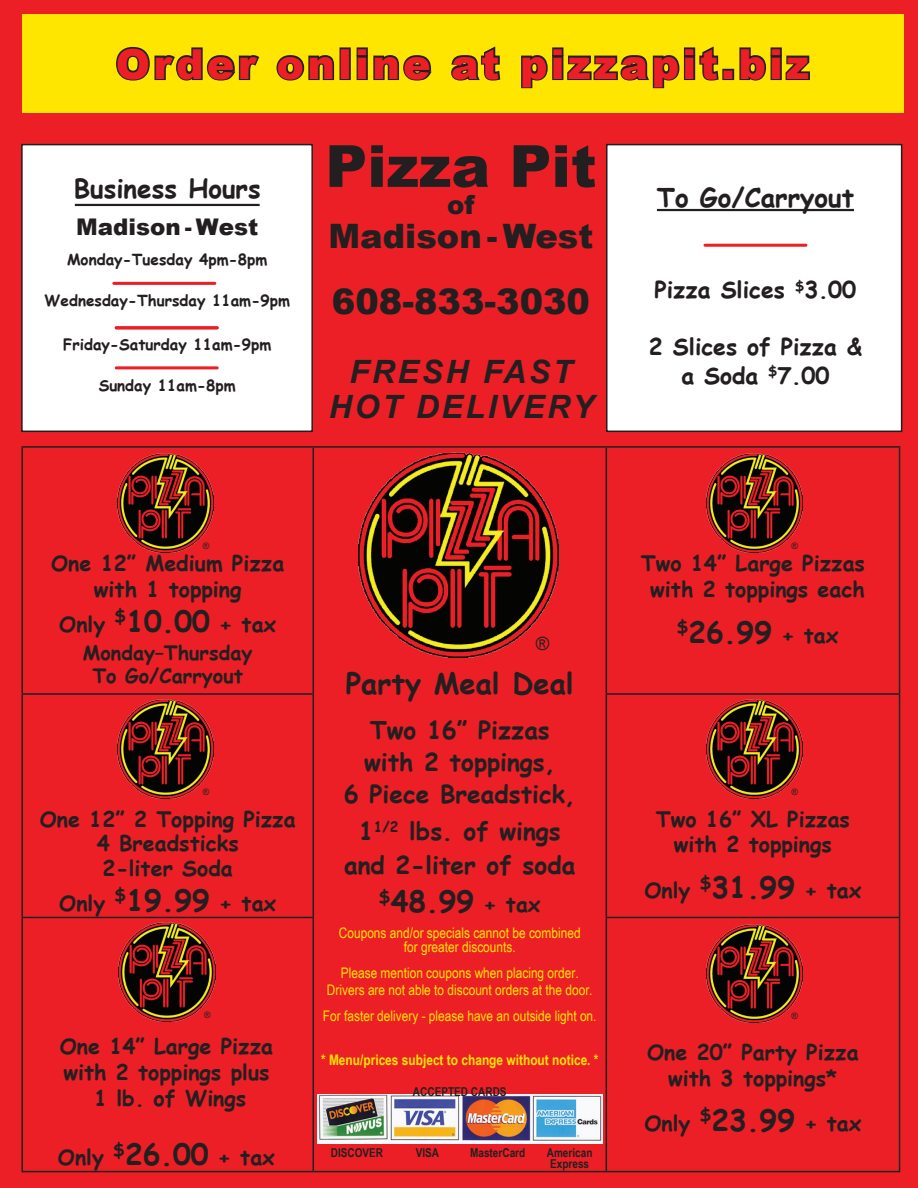
<style>
.page{position:relative;width:918px;height:1188px;background:#ed1f26}
.page>*{position:absolute;margin:0;border:0;box-sizing:border-box;transform-origin:0 0}
.t1{font:900 58.2px "Arial";color:#231f20}
.t2{font:900 41.25px "Arial";letter-spacing:.08em;color:#ed1f26}
.t3{font:900 35.25px "Arial";color:#231f20}
.t4{font:900 33.6px "Arial";color:#231f20}
.t5{font:italic 700 32.1px/35.2px "Arial";letter-spacing:.08em;color:#231f20;text-align:center}
.t6{font:700 29.1px "Comic Sans MS";color:#231f20}
.t7{font:700 25.95px "Comic Sans MS";color:#231f20}
.t8{font:900 25.95px "Arial";color:#231f20}
.t9{font:700 24.45px/32.1px "Comic Sans MS";color:#231f20;text-align:center}
.t10{font:700 22.95px/29.1px "Comic Sans MS";color:#231f20;text-align:center}
.t11{font:900 22.95px "Arial";color:#231f20}
.t12{font:700 21.45px/26px "Comic Sans MS";color:#231f20;text-align:center}
.t13{font:700 19.95px/23px "Comic Sans MS";color:#231f20;text-align:center}
.t14{font:18.3px "Arial";color:#231f20}
.t15{font:700 15.3px "Comic Sans MS";color:#231f20}
.t16{font:14.55px/13.8px "Arial Narrow";color:#ffe601;text-align:center}
.t17{font:700 14.55px "Arial Narrow";color:#ffe601}
.t18{font:700 12.3px/10.6px "Arial Narrow";color:#231f20}
.t19{font:8.85px "Arial";color:#231f20}
.s1{font-size:21.45px}
.s2{font-style:inherit}
.s3{font-size:32.1px}
.s4{font-size:29.1px}
</style>
<div class="page">
<hr style="left:21px;top:446px;width:292px;height:2px;background:#231f20">
<hr style="left:21px;top:448px;width:2px;height:245px;background:#231f20">
<hr style="left:313px;top:446px;width:293px;height:2px;background:#231f20">
<hr style="left:313px;top:448px;width:1px;height:245px;background:#231f20">
<hr style="left:606px;top:446px;width:294px;height:2px;background:#231f20">
<hr style="left:606px;top:448px;width:1px;height:245px;background:#231f20">
<hr style="left:899px;top:448px;width:1px;height:245px;background:#231f20">
<hr style="left:21px;top:693px;width:293px;height:2px;background:#231f20">
<hr style="left:21px;top:695px;width:2px;height:222px;background:#231f20">
<hr style="left:313px;top:695px;width:1px;height:222px;background:#231f20">
<hr style="left:606px;top:693px;width:294px;height:2px;background:#231f20">
<hr style="left:606px;top:695px;width:1px;height:222px;background:#231f20">
<hr style="left:899px;top:695px;width:1px;height:222px;background:#231f20">
<hr style="left:21px;top:917px;width:293px;height:1px;background:#231f20">
<hr style="left:21px;top:918px;width:2px;height:253px;background:#231f20">
<hr style="left:313px;top:918px;width:1px;height:253px;background:#231f20">
<hr style="left:606px;top:917px;width:294px;height:1px;background:#231f20">
<hr style="left:606px;top:918px;width:1px;height:253px;background:#231f20">
<hr style="left:899px;top:918px;width:1px;height:253px;background:#231f20">
<hr style="left:21px;top:1171px;width:292px;height:1px;background:#231f20">
<hr style="left:313px;top:1171px;width:293px;height:1px;background:#231f20">
<hr style="left:606px;top:1171px;width:294px;height:1px;background:#231f20">
<div style="left:22px;top:145px;width:290px;height:286px;background:#fff"></div>
<div style="left:21px;top:144px;width:292px;height:288px;border:2px solid #231f20"></div>
<div style="left:22px;top:15px;width:881px;height:98px;background:#ffe601"></div>
<svg style="left:116px;top:46px;width:144px;height:35px"></svg>
<svg style="left:276px;top:55px;width:59px;height:26px"></svg>
<div style="left:340px;top:47px;width:11px;height:33px;border:3px solid #231f20"></div>
<svg style="left:356px;top:47px;width:76px;height:34px"></svg>
<svg style="left:451px;top:46px;width:50px;height:35px"></svg>
<svg style="left:521px;top:46px;width:198px;height:43px"></svg>
<div style="left:722px;top:69px;width:12px;height:11px;border:3px solid #231f20"></div>
<svg style="left:739px;top:47px;width:71px;height:34px"></svg>
<div style="left:607px;top:145px;width:295px;height:286px;background:#fff"></div>
<div style="left:606px;top:144px;width:296px;height:288px;border:2px solid #231f20"></div>
<img style="left:359px;top:452px;width:200px;height:205px">
<img style="left:117px;top:454px;width:97px;height:99px">
<img style="left:117px;top:700px;width:97px;height:99px">
<img style="left:119px;top:923px;width:96px;height:99px">
<img style="left:706px;top:454px;width:97px;height:99px">
<img style="left:706px;top:700px;width:97px;height:99px">
<img style="left:706px;top:924px;width:97px;height:99px">
<img style="left:317px;top:1094px;width:285px;height:49px">
<hr style="left:657px;top:209px;width:197px;height:2px;background:#231f20">
<hr style="left:705px;top:244px;width:101px;height:3px;background:#ed1f26">
<hr style="left:114px;top:282px;width:101px;height:3px;background:#ed1f26">
<hr style="left:116px;top:326px;width:101px;height:3px;background:#ed1f26">
<hr style="left:116px;top:366px;width:101px;height:3px;background:#ed1f26">
<hr style="left:75px;top:204px;width:185px;height:2px;background:#231f20">
<p class="t2" style="left:116px;top:34px;width:695px">Order online at pizzapit.biz</p>
<p class="t7" style="left:74px;top:170px;width:188px">Business Hours</p>
<p class="t11" style="left:76px;top:210px;width:184px">Madison <span class="s1">-</span> West</p>
<p class="t15" style="left:67px;top:248px;width:202px">Monday-Tuesday 4pm-8pm</p>
<p class="t15" style="left:45px;top:290px;width:247px">Wednesday-Thursday 11am-<span class="s2">9</span>pm</p>
<p class="t15" style="left:63px;top:333px;width:210px">Friday-Saturday 11am-9pm</p>
<p class="t15" style="left:99px;top:374px;width:138px">Sunday 11am-8pm</p>
<p class="t1" style="left:325px;top:124px;width:273px">Pizza Pit</p>
<p class="t8" style="left:447px;top:186px;width:29px">of</p>
<p class="t4" style="left:329px;top:212px;width:266px">Madison <span class="s3">-</span> West</p>
<p class="t3" style="left:332px;top:276px;width:260px">608-833-3030</p>
<p class="t5" style="left:329px;top:354px;width:267px">FRESH FAST<br>HOT DELIVERY</p>
<p class="t7" style="left:657px;top:178px;width:199px">To Go/Carryout</p>
<p class="t10" style="left:655px;top:275px;width:203px">Pizza Slices <sup>$</sup>3.00</p>
<p class="t10" style="left:649px;top:331px;width:215px">2 Slices of Pizza &amp; a Soda <sup>$</sup>7.00</p>
<p class="t19" style="left:203px;top:541px;width:8px">®</p>
<p class="t12" style="left:51px;top:550px;width:235px">One 12” Medium Pizza with 1 topping</p>
<p class="t12" style="left:59px;top:610px;width:48px">Only</p>
<p class="t6" style="left:115px;top:600px;width:163px"><sup>$</sup>10.00 <span class="s1">+ tax</span></p>
<p class="t13" style="left:83px;top:640px;width:171px">Monday–Thursday<br>To Go/Carryout</p>
<p class="t19" style="left:203px;top:787px;width:8px">®</p>
<p class="t12" style="left:40px;top:806px;width:257px;line-height:24.5px">One 12” 2 Topping Pizza<br>4 Breadsticks<br>2-liter Soda</p>
<p class="t12" style="left:59px;top:889px;width:48px">Only</p>
<p class="t6" style="left:115px;top:879px;width:163px"><sup>$</sup>19.99 <span class="s1">+ tax</span></p>
<p class="t19" style="left:204px;top:1010px;width:8px">®</p>
<p class="t12" style="left:60px;top:1032px;width:215px">One 14” Large Pizza with 2 toppings plus<br>1 lb. of Wings</p>
<p class="t12" style="left:58px;top:1144px;width:48px">Only</p>
<p class="t6" style="left:113px;top:1133px;width:163px"><sup>$</sup>26.00 <span class="s1">+ tax</span></p>
<p class="t14" style="left:536px;top:634px;width:15px">®</p>
<p class="t6" style="left:346px;top:662px;width:230px">Party Meal Deal</p>
<p class="t9" style="left:344px;top:713px;width:233px">Two 16” Pizzas with 2 toppings,<br>6 Piece Breadstick,</p>
<p class="t9" style="left:344px;top:813px;width:233px;line-height:34px">1<sup>1/2</sup> lbs. of wings and 2-liter of soda</p>
<p class="t6" style="left:379px;top:880px;width:163px"><sup>$</sup>4<span class="s2">8</span>.99 <span class="s1">+ tax</span></p>
<p class="t16" style="left:339px;top:926px;width:243px">Coupons and/or specials cannot be combined for greater discounts.</p>
<p class="t16" style="left:327px;top:965px;width:267px;line-height:16.8px">Please mention coupons when placing order.<br>Drivers are not able to discount orders at the door.</p>
<p class="t16" style="left:323px;top:1009px;width:275px">For faster delivery - please have an outside light on.</p>
<p class="t17" style="left:321px;top:1049px;width:279px">* Menu/prices subject to change without notice. *</p>
<p class="t18" style="left:413px;top:1085px;width:95px">ACCEPTED CARDS</p>
<p class="t18" style="left:331px;top:1147px;width:54px">DISCOVER</p>
<p class="t18" style="left:416px;top:1147px;width:25px">VISA</p>
<p class="t18" style="left:470px;top:1147px;width:57px">MasterCard</p>
<p class="t18" style="left:547px;top:1147px;width:47px">American<br>Express</p>
<p class="t19" style="left:791px;top:541px;width:8px">®</p>
<p class="t12" style="left:641px;top:549px;width:226px">Two 14” Large Pizzas with 2 toppings each</p>
<p class="t6" style="left:677px;top:611px;width:163px"><sup>$</sup>2<span class="s2">6</span>.99 <span class="s1">+ tax</span></p>
<p class="t19" style="left:791px;top:787px;width:8px">®</p>
<p class="t12" style="left:656px;top:805px;width:196px">Two 16” XL Pizzas with 2 toppings</p>
<p class="t12" style="left:644px;top:877px;width:218px">Only <sup>$</sup><span class="s4">31</span><span class="s4">.99</span> + tax</p>
<p class="t19" style="left:791px;top:1011px;width:8px">®</p>
<p class="t12" style="left:647px;top:1039px;width:213px">One 20” Party Pizza with 3 toppings*</p>
<p class="t12" style="left:644px;top:1109px;width:48px">Only</p>
<p class="t6" style="left:700px;top:1099px;width:163px"><sup>$</sup>23.99 <span class="s1">+ tax</span></p>
</div>
